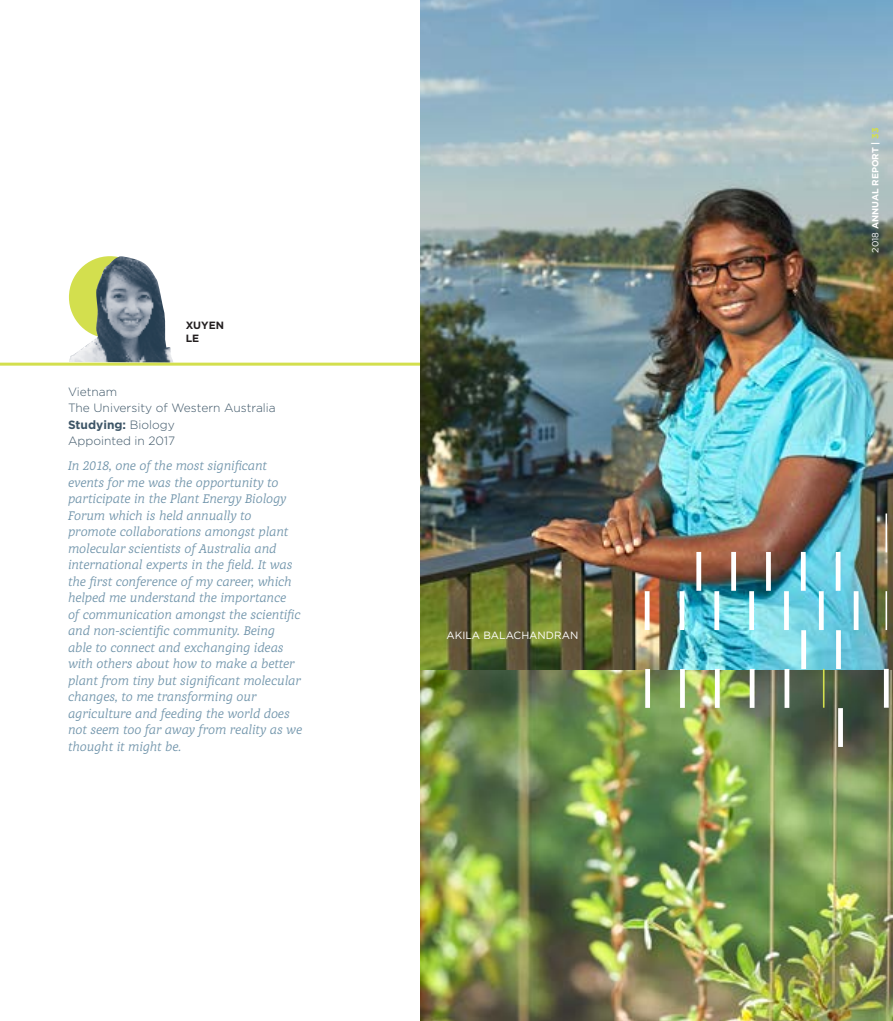
<style>
.page{position:relative;width:893px;height:1021px;background:#fff}
.page>*{position:absolute;margin:0;border:0;box-sizing:border-box;transform-origin:0 0}
.t1{font:italic 12px/16.5px "Achille FYL";color:#7094aa}
.t2{font:300 12px/16.5px "Gotham";color:#3d5567}
.t3{font:10.5px "Gotham";color:#fff}
.t4{font:700 10.5px/13.5px "Gotham";color:#231f20}
.t5{font:700 9px "Gotham";color:#fff}
.s1{font-weight:700}
.s2{font-weight:400}
.s3{color:#d3df4e}
</style>
<div class="page">
<img style="left:69px;top:256px;width:104px;height:106px">
<hr style="left:0;top:362px;width:893px;height:3px;background:#d3df4e">
<img style="left:421px;top:669px;width:472px;height:351px">
<img style="left:421px;top:0;width:472px;height:669px">
<div style="left:838px;top:708px;width:5px;height:39px;background:#fff"></div>
<hr style="left:823px;top:669px;width:1px;height:38px;background:#d3df4e">
<hr style="left:885px;top:513px;width:2px;height:39px;background:#fff">
<hr style="left:885px;top:591px;width:2px;height:39px;background:#fff">
<hr style="left:892px;top:669px;width:1px;height:38px;background:#fff">
<div style="left:884px;top:669px;width:5px;height:38px;background:#fff"></div>
<hr style="left:892px;top:708px;width:1px;height:39px;background:#fff">
<hr style="left:836px;top:552px;width:4px;height:38px;background:#fff">
<div style="left:801px;top:552px;width:5px;height:38px;background:#fff"></div>
<div style="left:766px;top:552px;width:5px;height:38px;background:#fff"></div>
<div style="left:731px;top:552px;width:5px;height:38px;background:#fff"></div>
<div style="left:696px;top:552px;width:5px;height:38px;background:#fff"></div>
<hr style="left:854px;top:591px;width:4px;height:39px;background:#fff">
<div style="left:819px;top:591px;width:5px;height:39px;background:#fff"></div>
<div style="left:784px;top:591px;width:5px;height:39px;background:#fff"></div>
<div style="left:749px;top:591px;width:5px;height:39px;background:#fff"></div>
<div style="left:714px;top:591px;width:5px;height:39px;background:#fff"></div>
<hr style="left:680px;top:591px;width:4px;height:39px;background:#fff">
<div style="left:645px;top:591px;width:5px;height:39px;background:#fff"></div>
<div style="left:784px;top:669px;width:5px;height:39px;background:#fff"></div>
<hr style="left:750px;top:669px;width:4px;height:39px;background:#fff">
<div style="left:715px;top:669px;width:5px;height:39px;background:#fff"></div>
<div style="left:680px;top:669px;width:5px;height:39px;background:#fff"></div>
<div style="left:645px;top:669px;width:5px;height:39px;background:#fff"></div>
<div style="left:836px;top:630px;width:5px;height:39px;background:#fff"></div>
<div style="left:801px;top:630px;width:5px;height:39px;background:#fff"></div>
<p class="t4" style="left:186px;top:318px;width:40px">XUYEN<br>LE</p>
<p class="t2" style="left:68px;top:383px;width:209px">Vietnam<br>The University of Western Australia<br><span class="s1">Studying:</span> Biology<br>Appointed in 2017</p>
<p class="t1" style="left:68px;top:457px;width:236px">In 2018, one of the most significant events for me was the opportunity to participate in the Plant Energy Biology Forum which is held annually to promote collaborations amongst plant molecular scientists of Australia and international experts in the field. It was the first conference of my career, which helped me understand the importance<br>of communication amongst the scientific and non-scientific community. Being<br>able to connect and exchanging ideas with others about how to make a better plant from tiny but significant molecular changes, to me transforming our agriculture and feeding the world does not seem too far away from reality as we thought it might be.</p>
<p class="t3" style="left:446px;top:629px;width:133px">AKILA BALACHANDRAN</p>
<p class="t5" style="left:870px;top:252px;width:126px;rotate:-90deg"><span class="s2">2018</span> ANNUAL REPORT | <span class="s3">33</span></p>
</div>
